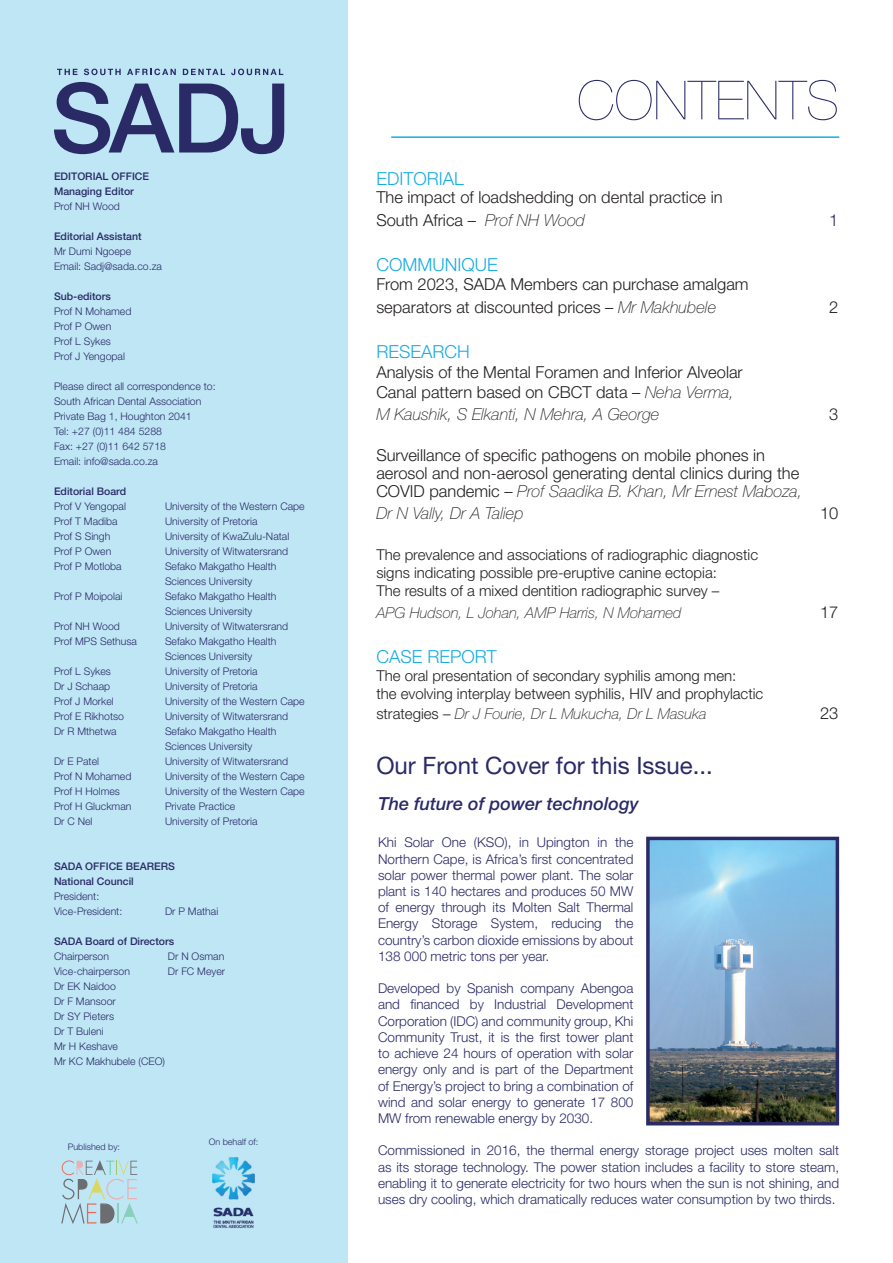
<style>
.page{position:relative;width:893px;height:1263px;background:#fff}
.page>*{position:absolute;margin:0;border:0;box-sizing:border-box;transform-origin:0 0}
.t1{font:200 54px "Helvetica Neue LT Std";color:#292a66}
.t2{font:24px "Helvetica Neue LT Std";color:#292a66}
.t3{font:300 18px "Helvetica Neue LT Std";color:#18ace3}
.t4{font:italic 500 18px "Helvetica Neue LT Std";color:#292a66}
.t5{font:300 16.5px/22.5px "Helvetica Neue LT Std";color:#231f20}
.t6{font:italic 100 16.5px "Helvetica Neue LT Std";color:#231f20}
.t7{font:300 16.5px "Helvetica Neue LT Std";color:#282a66}
.t8{font:300 15px/18px "Helvetica Neue LT Std";color:#231f20}
.t9{font:italic 100 15px "Helvetica Neue LT Std";color:#231f20}
.t10{font:300 13.5px/16.2px "Helvetica Neue LT Std";color:#292a66;text-align:justify}
.t11{font:300 10.5px/15px "Helvetica Neue LT Std";color:#292a66}
.t12{font:500 10.5px/15px "Helvetica Neue LT Std";color:#292a66}
.t13{font:300 9px "Helvetica Neue LT Std";color:#292a66}
.s1{font-weight:100;font-style:italic}
.s2{font-weight:300;font-style:normal}
</style>
<div class="page">
<div style="left:0;top:0;width:348px;height:1263px;background:#bfe6f5"></div>
<hr style="left:391px;top:136px;width:448px;height:2px;background:#18ace3">
<svg style="left:54px;top:82px;width:230px;height:72px"></svg>
<svg style="left:57px;top:69px;width:21px;height:6px"></svg>
<svg style="left:84px;top:69px;width:37px;height:6px"></svg>
<svg style="left:127px;top:69px;width:49px;height:6px"></svg>
<svg style="left:183px;top:69px;width:42px;height:6px"></svg>
<svg style="left:231px;top:69px;width:52px;height:6px"></svg>
<svg style="left:61px;top:1160px;width:77px;height:64px"></svg>
<img style="left:212px;top:1157px;width:43px;height:71px">
<img style="left:650px;top:841px;width:185px;height:280px">
<div style="left:646px;top:837px;width:193px;height:288px;border:3px solid #292a66"></div>
<p class="t12" style="left:54px;top:168px;width:97px">EDITORIAL OFFICE<br>Managing Editor</p>
<p class="t11" style="left:54px;top:198px;width:67px">Prof NH Wood</p>
<p class="t12" style="left:54px;top:228px;width:89px">Editorial Assistant</p>
<p class="t11" style="left:54px;top:243px;width:109px">Mr Dumi Ngoepe<br>Email: Sadj@sada.co.za</p>
<p class="t12" style="left:54px;top:288px;width:58px">Sub-editors</p>
<p class="t11" style="left:54px;top:303px;width:79px">Prof N Mohamed<br>Prof P Owen<br>Prof L Sykes<br>Prof J Yengopal</p>
<p class="t11" style="left:54px;top:378px;width:163px">Please direct all correspondence to:<br>South African Dental Association<br>Private Bag 1, Houghton 2041<br>Tel: +27 (0)11 484 5288<br>Fax: +27 (0)11 642 5718<br>Email: info@sada.co.za</p>
<p class="t12" style="left:54px;top:483px;width:74px">Editorial Board</p>
<p class="t11" style="left:54px;top:498px;width:73px">Prof V Yengopal</p>
<p class="t11" style="left:165px;top:498px;width:141px">University of the Western Cape</p>
<p class="t11" style="left:54px;top:513px;width:65px">Prof T Madiba</p>
<p class="t11" style="left:165px;top:513px;width:94px">University of Pretoria</p>
<p class="t11" style="left:54px;top:528px;width:58px">Prof S Singh</p>
<p class="t11" style="left:165px;top:528px;width:126px">University of KwaZulu-Natal</p>
<p class="t11" style="left:54px;top:543px;width:59px">Prof P Owen</p>
<p class="t11" style="left:165px;top:543px;width:125px">University of Witwatersrand</p>
<p class="t11" style="left:54px;top:558px;width:69px">Prof P Motloba</p>
<p class="t11" style="left:165px;top:558px;width:113px">Sefako Makgatho Health<br>Sciences University</p>
<p class="t11" style="left:54px;top:588px;width:70px">Prof P Moipolai</p>
<p class="t11" style="left:165px;top:588px;width:113px">Sefako Makgatho Health<br>Sciences University</p>
<p class="t11" style="left:54px;top:618px;width:67px">Prof NH Wood</p>
<p class="t11" style="left:165px;top:618px;width:125px">University of Witwatersrand</p>
<p class="t11" style="left:54px;top:633px;width:85px">Prof MPS Sethusa</p>
<p class="t11" style="left:165px;top:633px;width:113px">Sefako Makgatho Health<br>Sciences University</p>
<p class="t11" style="left:54px;top:663px;width:58px">Prof L Sykes</p>
<p class="t11" style="left:165px;top:663px;width:94px">University of Pretoria</p>
<p class="t11" style="left:54px;top:678px;width:58px">Dr J Schaap</p>
<p class="t11" style="left:165px;top:678px;width:94px">University of Pretoria</p>
<p class="t11" style="left:54px;top:693px;width:61px">Prof J Morkel</p>
<p class="t11" style="left:165px;top:693px;width:141px">University of the Western Cape</p>
<p class="t11" style="left:54px;top:708px;width:72px">Prof E Rikhotso</p>
<p class="t11" style="left:165px;top:708px;width:125px">University of Witwatersrand</p>
<p class="t11" style="left:54px;top:723px;width:64px">Dr R Mthetwa</p>
<p class="t11" style="left:165px;top:723px;width:113px">Sefako Makgatho Health<br>Sciences University</p>
<p class="t11" style="left:54px;top:753px;width:47px">Dr E Patel</p>
<p class="t11" style="left:165px;top:753px;width:125px">University of Witwatersrand</p>
<p class="t11" style="left:54px;top:768px;width:79px">Prof N Mohamed</p>
<p class="t11" style="left:165px;top:768px;width:141px">University of the Western Cape</p>
<p class="t11" style="left:54px;top:783px;width:67px">Prof H Holmes</p>
<p class="t11" style="left:165px;top:783px;width:141px">University of the Western Cape</p>
<p class="t11" style="left:54px;top:798px;width:79px">Prof H Gluckman</p>
<p class="t11" style="left:165px;top:798px;width:72px">Private Practice</p>
<p class="t11" style="left:54px;top:813px;width:40px">Dr C Nel</p>
<p class="t11" style="left:165px;top:813px;width:94px">University of Pretoria</p>
<p class="t12" style="left:54px;top:859px;width:122px">SADA OFFICE BEARERS<br>National Council</p>
<p class="t11" style="left:54px;top:888px;width:70px">President:<br>Vice-President:</p>
<p class="t11" style="left:165px;top:903px;width:55px">Dr P Mathai</p>
<p class="t12" style="left:54px;top:934px;width:122px">SADA Board of Directors</p>
<p class="t11" style="left:54px;top:948px;width:57px">Chairperson</p>
<p class="t11" style="left:168px;top:948px;width:58px">Dr N Osman</p>
<p class="t11" style="left:54px;top:963px;width:78px">Vice-chairperson</p>
<p class="t11" style="left:168px;top:963px;width:59px">Dr FC Meyer</p>
<p class="t11" style="left:54px;top:978px;width:113px">Dr EK Naidoo<br>Dr F Mansoor<br>Dr SY Pieters<br>Dr T Buleni<br>Mr H Keshave<br>Mr KC Makhubele (CEO)</p>
<p class="t13" style="left:68px;top:1141px;width:54px">Published by:</p>
<p class="t13" style="left:209px;top:1137px;width:51px">On behalf of:</p>
<h1 class="t1" style="left:577px;top:69px;width:263px">CONTENTS</h1>
<h3 class="t3" style="left:376px;top:168px;width:89px">EDITORIAL</h3>
<h3 class="t5" style="left:376px;top:186px;width:348px">The impact of loadshedding on dental practice in<br>South Africa – <span class="s1">Prof NH Wood</span></h3>
<h3 class="t3" style="left:376px;top:253px;width:123px">COMMUNIQUE</h3>
<h3 class="t5" style="left:376px;top:273px;width:374px">From 2023, SADA Members can purchase amalgam separators at discounted prices – <span class="s1">Mr Makhubele</span></h3>
<h3 class="t7" style="left:829px;top:210px;width:11px">1</h3>
<h3 class="t5" style="left:829px;top:295px;width:11px">2</h3>
<h3 class="t3" style="left:376px;top:340px;width:95px">RESEARCH</h3>
<h3 class="t5" style="left:376px;top:362px;width:368px;line-height:19.8px">Analysis of the Mental Foramen and Inferior Alveolar<br>Canal pattern based on CBCT data – <span class="s1">Neha Verma,</span></h3>
<h3 class="t6" style="left:376px;top:405px;width:285px">M Kaushik, S Elkanti, N Mehra, A George</h3>
<h3 class="t5" style="left:829px;top:403px;width:11px">3</h3>
<h3 class="t5" style="left:376px;top:445px;width:427px;line-height:18px">Surveillance of specific pathogens on mobile phones in aerosol and non-aerosol generating dental clinics during the<br>COVID pandemic – <span class="s1">Prof Saadika B. Khan, Mr Ernest Maboza,</span></h3>
<h3 class="t6" style="left:376px;top:504px;width:149px">Dr N Vally, Dr A Taliep</h3>
<h3 class="t5" style="left:820px;top:502px;width:20px">10</h3>
<h3 class="t8" style="left:376px;top:545px;width:383px">The prevalence and associations of radiographic diagnostic signs indicating possible pre-eruptive canine ectopia:<br>The results of a mixed dentition radiographic survey –</h3>
<h3 class="t9" style="left:376px;top:604px;width:307px">APG Hudson, L Johan, AMP Harris, N Mohamed</h3>
<h3 class="t5" style="left:820px;top:600px;width:20px">17</h3>
<h3 class="t3" style="left:376px;top:646px;width:122px">CASE REPORT</h3>
<h3 class="t8" style="left:376px;top:666px;width:389px">The oral presentation of secondary syphilis among men:<br>the evolving interplay between syphilis, HIV and prophylactic</h3>
<h3 class="t9" style="left:376px;top:705px;width:332px"><span class="s2">strategies –</span> Dr J Fourie, Dr L Mukucha, Dr L Masuka</h3>
<h3 class="t5" style="left:820px;top:701px;width:20px">23</h3>
<h2 class="t2" style="left:376px;top:751px;width:338px">Our Front Cover for this Issue...</h2>
<h3 class="t4" style="left:378px;top:793px;width:262px">The future of power technology</h3>
<p class="t10" style="left:378px;top:834px;width:257px">Khi Solar One (KSO), in Upington in the Northern Cape, is Africa’s first concentrated solar power thermal power plant. The solar plant is 140 hectares and produces 50 MW of energy through its Molten Salt Thermal Energy Storage System, reducing the country’s carbon dioxide emissions by about 138 000 metric tons per year.</p>
<p class="t10" style="left:378px;top:980px;width:257px">Developed by Spanish company Abengoa and financed by Industrial Development Corporation (IDC) and community group, Khi Community Trust, it is the first tower plant to achieve 24 hours of operation with solar energy only and is part of the Department of Energy’s project to bring a combination of wind and solar energy to generate 17 800<br>MW from renewable energy by 2030.</p>
<p class="t10" style="left:378px;top:1142px;width:463px">Commissioned in 2016, the thermal energy storage project uses molten salt as its storage technology. The power station includes a facility to store steam, enabling it to generate electricity for two hours when the sun is not shining, and uses dry cooling, which dramatically reduces water consumption by two thirds.</p>
</div>
